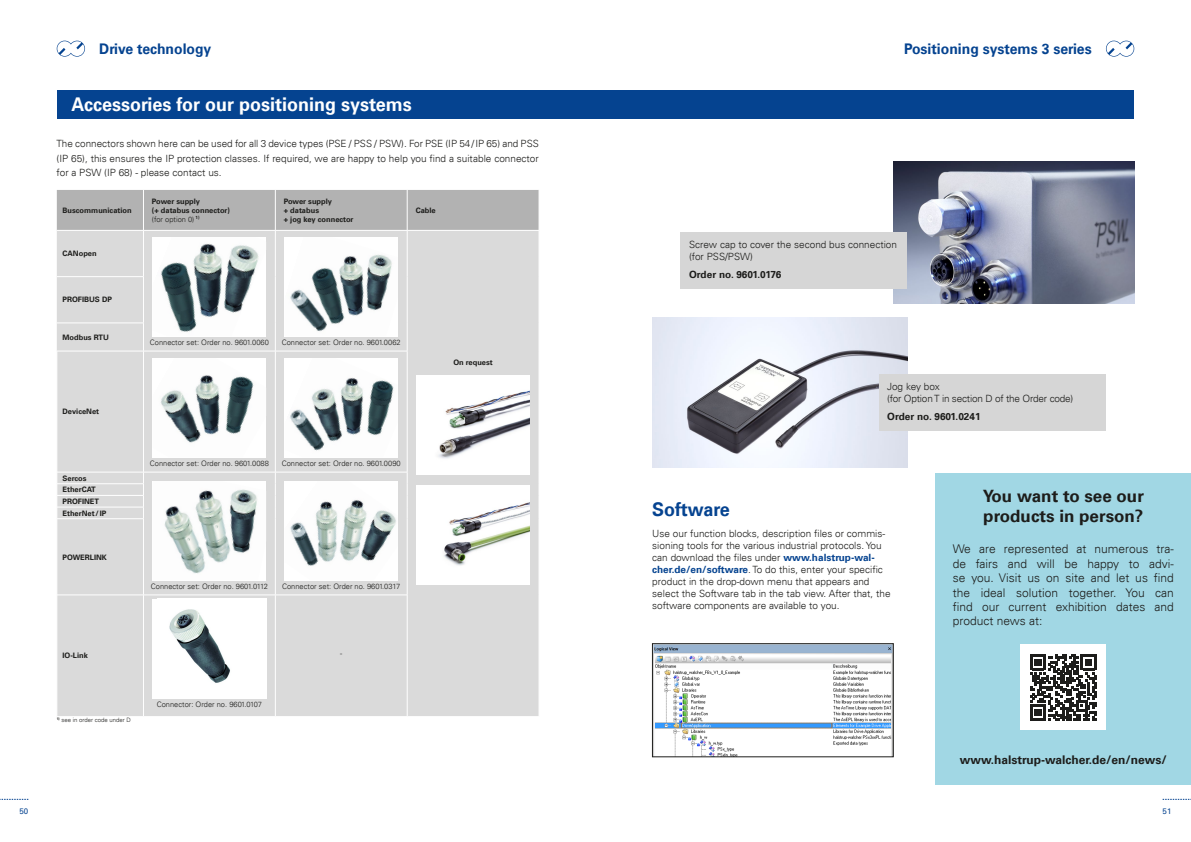
<style>
.page{position:relative;width:1191px;height:842px;background:#fff}
.page>*{position:absolute;margin:0;border:0;box-sizing:border-box;transform-origin:0 0}
.Balkentext{font:700 18.9px "Univers LT";color:#fff;scale:.95 1}
.H1_Blau{font:700 18.9px "Univers LT";color:#054390;scale:.95 1}
.t1{font:700 17px/20.4px "Univers LT";color:#1d1d1b}
.Seitentitel{font:700 14.7px "Univers LT";color:#054390;scale:.95 1}
.t2{font:300 12px/14.4px "Univers LT";color:#1d1d1b;text-align:justify}
.t3{font:700 12px "Univers LT";color:#1d1d1b}
.Fließtext{font:300 10px/12px "Univers LT";color:#1d1d1b}
.Fließtext-2{font:300 10px/12px "Univers LT";letter-spacing:-.02em;color:#1d1d1b}
.t4{font:700 10px "Univers LT";color:#1d1d1b}
.t5{font:8px "Univers LT Std";color:#054390}
.t6{font:300 7.5px "Univers LT";color:#1d1d1b}
.t7{font:700 7.5px/9px "Univers LT";color:#1d1d1b}
.Tabelle{font:300 6px "Univers LT";color:#1d1d1b}
.s1{font-weight:300}
.s2{font-weight:700;color:#054390}
</style>
<div class="page">
<svg style="left:0;top:799px;width:28px;height:1px"></svg>
<svg style="left:1162px;top:799px;width:29px;height:1px"></svg>
<svg style="left:57px;top:41px;width:28px;height:16px"></svg>
<svg style="left:1106px;top:41px;width:28px;height:16px"></svg>
<img style="left:654px;top:645px;width:237px;height:110px">
<div style="left:652px;top:643px;width:241px;height:114px;border:1px solid #1d1d1b"></div>
<img style="left:893px;top:162px;width:241px;height:141px">
<img style="left:652px;top:318px;width:255px;height:149px">
<div style="left:57px;top:91px;width:1077px;height:28px;background:#054390"></div>
<div style="left:57px;top:190px;width:482px;height:40px;background:#b2b2b2"></div>
<div style="left:57px;top:231px;width:482px;height:485px;background:#dadada"></div>
<hr style="left:143px;top:190px;width:1px;height:40px;background:#fff">
<hr style="left:275px;top:190px;width:1px;height:40px;background:#fff">
<hr style="left:407px;top:190px;width:1px;height:40px;background:#fff">
<hr style="left:143px;top:231px;width:1px;height:45px;background:#fff">
<hr style="left:275px;top:231px;width:1px;height:46px;background:#fff">
<hr style="left:407px;top:231px;width:1px;height:46px;background:#fff">
<hr style="left:275px;top:277px;width:1px;height:46px;background:#fff">
<hr style="left:407px;top:277px;width:1px;height:46px;background:#fff">
<svg style="left:275px;top:323px;width:1px;height:28px"></svg>
<svg style="left:407px;top:323px;width:1px;height:28px"></svg>
<hr style="left:57px;top:276px;width:87px;height:1px;background:#fff">
<hr style="left:143px;top:277px;width:1px;height:46px;background:#fff">
<hr style="left:57px;top:323px;width:87px;height:1px;background:#fff">
<svg style="left:143px;top:324px;width:1px;height:27px"></svg>
<hr style="left:57px;top:351px;width:86px;height:1px;background:#fff">
<hr style="left:143px;top:351px;width:132px;height:1px;background:#fff">
<hr style="left:143px;top:351px;width:1px;height:121px;background:#fff">
<hr style="left:275px;top:351px;width:132px;height:1px;background:#fff">
<hr style="left:275px;top:351px;width:1px;height:121px;background:#fff">
<hr style="left:407px;top:351px;width:1px;height:121px;background:#fff">
<hr style="left:57px;top:351px;width:1px;height:121px;background:#fff">
<hr style="left:57px;top:472px;width:86px;height:1px;background:#fff">
<hr style="left:143px;top:472px;width:132px;height:1px;background:#fff">
<hr style="left:275px;top:472px;width:132px;height:1px;background:#fff">
<svg style="left:407px;top:472px;width:1px;height:47px"></svg>
<hr style="left:407px;top:519px;width:1px;height:76px;background:#fff">
<hr style="left:275px;top:595px;width:1px;height:121px;background:#fff">
<hr style="left:407px;top:595px;width:1px;height:121px;background:#fff">
<svg style="left:57px;top:472px;width:1px;height:46px"></svg>
<hr style="left:57px;top:519px;width:1px;height:76px;background:#fff">
<hr style="left:57px;top:595px;width:1px;height:121px;background:#fff">
<svg style="left:275px;top:473px;width:1px;height:46px"></svg>
<hr style="left:275px;top:519px;width:1px;height:76px;background:#fff">
<hr style="left:57px;top:483px;width:87px;height:1px;background:#fff">
<hr style="left:57px;top:495px;width:87px;height:1px;background:#fff">
<hr style="left:57px;top:507px;width:87px;height:1px;background:#fff">
<svg style="left:143px;top:473px;width:1px;height:46px"></svg>
<hr style="left:143px;top:519px;width:1px;height:76px;background:#fff">
<hr style="left:57px;top:518px;width:86px;height:1px;background:#fff">
<hr style="left:57px;top:595px;width:86px;height:1px;background:#fff">
<hr style="left:143px;top:595px;width:132px;height:1px;background:#fff">
<hr style="left:275px;top:595px;width:132px;height:1px;background:#fff">
<hr style="left:143px;top:595px;width:1px;height:121px;background:#fff">
<img style="left:153px;top:237px;width:113px;height:99px">
<img style="left:284px;top:237px;width:114px;height:99px">
<img style="left:416px;top:376px;width:114px;height:99px">
<div style="left:416px;top:485px;width:114px;height:99px;background:#fff"></div>
<img style="left:444px;top:502px;width:86px;height:64px">
<img style="left:153px;top:358px;width:113px;height:99px">
<img style="left:284px;top:358px;width:114px;height:99px">
<img style="left:153px;top:481px;width:113px;height:99px">
<img style="left:284px;top:481px;width:114px;height:99px">
<div style="left:153px;top:599px;width:113px;height:99px;background:#fff"></div>
<img style="left:169px;top:609px;width:61px;height:74px">
<div style="left:680px;top:233px;width:227px;height:56px;background:#d6d6d6"></div>
<div style="left:878px;top:374px;width:227px;height:57px;background:#d6d6d6"></div>
<div style="left:935px;top:473px;width:256px;height:312px;background:#a1d7e4"></div>
<div style="left:1020px;top:645px;width:86px;height:85px;background:#fff"></div>
<svg style="left:1030px;top:654px;width:66px;height:67px"></svg>
<h3 class="Seitentitel" style="left:99px;top:40px;width:119px">Drive technology</h3>
<p class="Seitentitel" style="left:904px;top:40px;width:199px">Positioning systems 3 series</p>
<p class="Balkentext" style="left:72px;top:94px;width:360px">Accessories for our positioning systems</p>
<p class="Fließtext" style="left:57px;top:137px;width:484px;line-height:14.2px;text-align:justify">The connectors shown here can be used for all 3 device types (PSE / PSS / PSW). For PSE (IP 54/IP 65) and PSS (IP 65), this ensures the IP protection classes. If required, we are happy to help you find a suitable connector for a PSW (IP 68) - please contact us.</p>
<p class="t7" style="left:62px;top:206px;width:71px">Buscommunication</p>
<p class="t7" style="left:152px;top:197px;width:79px">Power supply<br>(+ databus connector) <span class="s1">(for option 0)</span> <sup>1)</sup></p>
<p class="t7" style="left:284px;top:197px;width:50px">Power supply</p>
<p class="t7" style="left:416px;top:206px;width:22px">Cable</p>
<p class="t7" style="left:284px;top:206px;width:37px">+ databus</p>
<p class="t7" style="left:284px;top:215px;width:71px">+ jog key connector</p>
<p class="t7" style="left:62px;top:249px;width:36px">CANopen</p>
<p class="t7" style="left:62px;top:295px;width:51px">PROFIBUS DP</p>
<p class="t7" style="left:62px;top:333px;width:48px">Modbus RTU</p>
<p class="t7" style="left:62px;top:407px;width:38px">DeviceNet</p>
<p class="t7" style="left:62px;top:474px;width:26px">Sercos</p>
<p class="t7" style="left:62px;top:485px;width:35px">EtherCAT</p>
<p class="t7" style="left:62px;top:497px;width:38px">PROFINET</p>
<p class="t7" style="left:62px;top:508px;width:45px">EtherNet / IP</p>
<p class="t7" style="left:62px;top:552px;width:46px">POWERLINK</p>
<p class="t6" style="left:150px;top:338px;width:121px">Connector set: Order no. 9601.0060</p>
<p class="t6" style="left:282px;top:338px;width:121px">Connector set: Order no. 9601.0062</p>
<p class="t6" style="left:150px;top:459px;width:121px">Connector set: Order no. 9601.0088</p>
<p class="t6" style="left:282px;top:459px;width:121px">Connector set: Order no. 9601.0090</p>
<p class="t6" style="left:151px;top:582px;width:119px">Connector set: Order no. 9601.0112</p>
<p class="t6" style="left:282px;top:582px;width:120px">Connector set: Order no. 9601.0317</p>
<p class="t7" style="left:62px;top:651px;width:27px">IO-Link</p>
<p class="Tabelle" style="left:57px;top:717px;width:76px"><sup>1)</sup> see in order code under D</p>
<p class="t6" style="left:157px;top:700px;width:107px">Connector: Order no. 9601.0107</p>
<p class="t6" style="left:340px;top:649px;width:4px">-</p>
<p class="t7" style="left:453px;top:358px;width:41px">On request</p>
<p class="Fließtext" style="left:689px;top:239px;width:209px">Screw cap to cover the second bus connection (for PSS/PSW)</p>
<p class="t4" style="left:689px;top:269px;width:94px">Order no. 9601.0176</p>
<p class="Fließtext-2" style="left:887px;top:381px;width:187px">Jog key box<br>(for Option T in section D of the Order code)</p>
<p class="t4" style="left:887px;top:410px;width:95px">Order no. 9601.0241</p>
<p class="H1_Blau" style="left:652px;top:498px;width:83px">Software</p>
<p class="Fließtext" style="left:652px;top:528px;width:240px">Use our function blocks, description files or commis&shy;sioning tools for the various industrial protocols. You can download the files under <span class="s2">www.halstrup-wal&shy;cher.de/en/software</span>. To do this, enter your specific product in the drop-down menu that appears and select the Software tab in the tab view. After that, the software components are available to you.</p>
<p class="t1" style="left:982px;top:486px;width:163px">You want to see our products in person?</p>
<p class="t2" style="left:952px;top:542px;width:223px">We are represented at numerous tra&shy;de fairs and will be happy to advi&shy;se you. Visit us on site and let us find the ideal solution together. You can find our current exhibition dates and product news at:</p>
<p class="t3" style="left:960px;top:752px;width:208px">www.halstrup-walcher.de/en/news/</p>
<p class="t5" style="left:19px;top:806px;width:10px">50</p>
<p class="t5" style="left:1162px;top:806px;width:10px">51</p>
</div>
